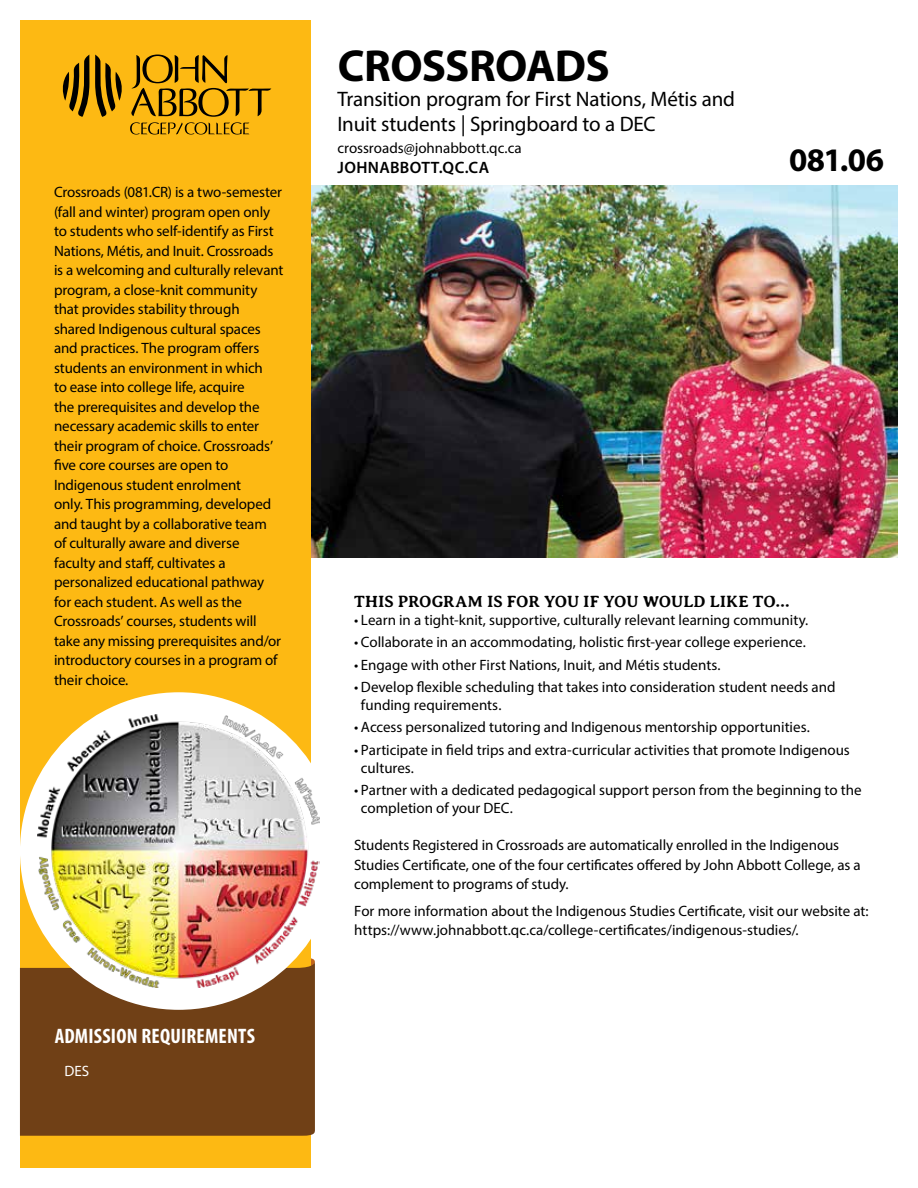
<style>
.page{position:relative;width:918px;height:1188px;background:#fff}
.page>*{position:absolute;margin:0;border:0;box-sizing:border-box;transform-origin:0 0}
.t1{font:700 45px "Myriad Pro";letter-spacing:-.015em;color:#000}
.t2{font:700 33px "Myriad Pro";color:#000}
.t3{font:21px/25.2px "Myriad Pro";letter-spacing:-.01em;color:#000}
.t4{font:700 condensed 21px "Myriad Pro";letter-spacing:.01em;color:#fff}
.t5{font:700 16.5px "Averia Serif Libre";letter-spacing:-.005em;color:#000}
.t6{font:600 16.5px "Myriad Pro";letter-spacing:.02em;color:#000}
.t7{font:15px/19.5px "Myriad Pro";letter-spacing:-.005em;color:#000}
.t8{font:15px "Myriad Pro";color:#fff}
</style>
<div class="page">
<img style="left:310px;top:186px;width:588px;height:371px">
<div style="left:20px;top:20px;width:290px;height:1148px;background:#fdb913"></div>
<div style="left:20px;top:967px;width:295px;height:169px;background:#704016"></div>
<div style="left:20px;top:692px;width:318px;height:318px;background:#fff;border-radius:50%"></div>
<img style="left:38px;top:715px;width:282px;height:272px">
<svg style="left:62px;top:55px;width:27px;height:62px"></svg>
<svg style="left:95px;top:54px;width:176px;height:81px"></svg>
<p class="t7" style="left:54px;top:182px;width:231px">Crossroads (081.CR) is a two-semester (fall and winter) program open only to students who self-identify as First Nations, Métis, and Inuit. Crossroads is a welcoming and culturally relevant program, a close-knit community that provides stability through shared Indigenous cultural spaces and practices. The program offers students an environment in which<br>to ease into college life, acquire<br>the prerequisites and develop the necessary academic skills to enter their program of choice. Crossroads’ five core courses are open to Indigenous student enrolment<br>only. This programming, developed and taught by a collaborative team<br>of culturally aware and diverse faculty and staff, cultivates a personalized educational pathway for each student. As well as the Crossroads’ courses, students will take any missing prerequisites and/or introductory courses in a program of their choice.</p>
<h3 class="t4" style="left:55px;top:1023px;width:202px">ADMISSION REQUIREMENTS</h3>
<p class="t8" style="left:64px;top:1062px;width:26px">DES</p>
<h1 class="t1" style="left:338px;top:36px;width:273px">CROSSROADS</h1>
<h3 class="t3" style="left:338px;top:86px;width:399px">Transition program for First Nations, Métis and<br>Inuit students | Springboard to a DEC</h3>
<p class="t7" style="left:338px;top:138px;width:186px">crossroads@johnabbott.qc.ca</p>
<p class="t6" style="left:338px;top:157px;width:153px">JOHNABBOTT.QC.CA</p>
<h2 class="t2" style="left:789px;top:139px;width:97px">081.06</h2>
<p class="t5" style="left:354px;top:592px;width:437px">THIS PROGRAM IS FOR YOU IF YOU WOULD LIKE TO…</p>
<p class="t7" style="left:354px;top:610px;width:455px">• Learn in a tight-knit, supportive, culturally relevant learning community.</p>
<p class="t7" style="left:354px;top:632px;width:453px">• Collaborate in an accommodating, holistic first-year college experience.</p>
<p class="t7" style="left:354px;top:655px;width:368px">• Engage with other First Nations, Inuit, and Métis students.</p>
<p class="t7" style="left:361px;top:678px;width:476px;line-height:18px;text-indent:-7px">• Develop flexible scheduling that takes into consideration student needs and funding requirements.</p>
<p class="t7" style="left:354px;top:717px;width:457px">• Access personalized tutoring and Indigenous mentorship opportunities.</p>
<p class="t7" style="left:361px;top:740px;width:490px;line-height:18px;text-indent:-7px">• Participate in field trips and extra-curricular activities that promote Indigenous cultures.</p>
<p class="t7" style="left:361px;top:781px;width:502px;line-height:18px;text-indent:-7px">• Partner with a dedicated pedagogical support person from the beginning to the completion of your DEC.</p>
<p class="t7" style="left:354px;top:835px;width:508px">Students Registered in Crossroads are automatically enrolled in the Indigenous<br>Studies Certificate, one of the four certificates offered by John Abbott College, as a complement to programs of study.</p>
<p class="t7" style="left:354px;top:901px;width:516px">For more information about the Indigenous Studies Certificate, visit our website at: https://www.johnabbott.qc.ca/college-certificates/indigenous-studies/.</p>
</div>
